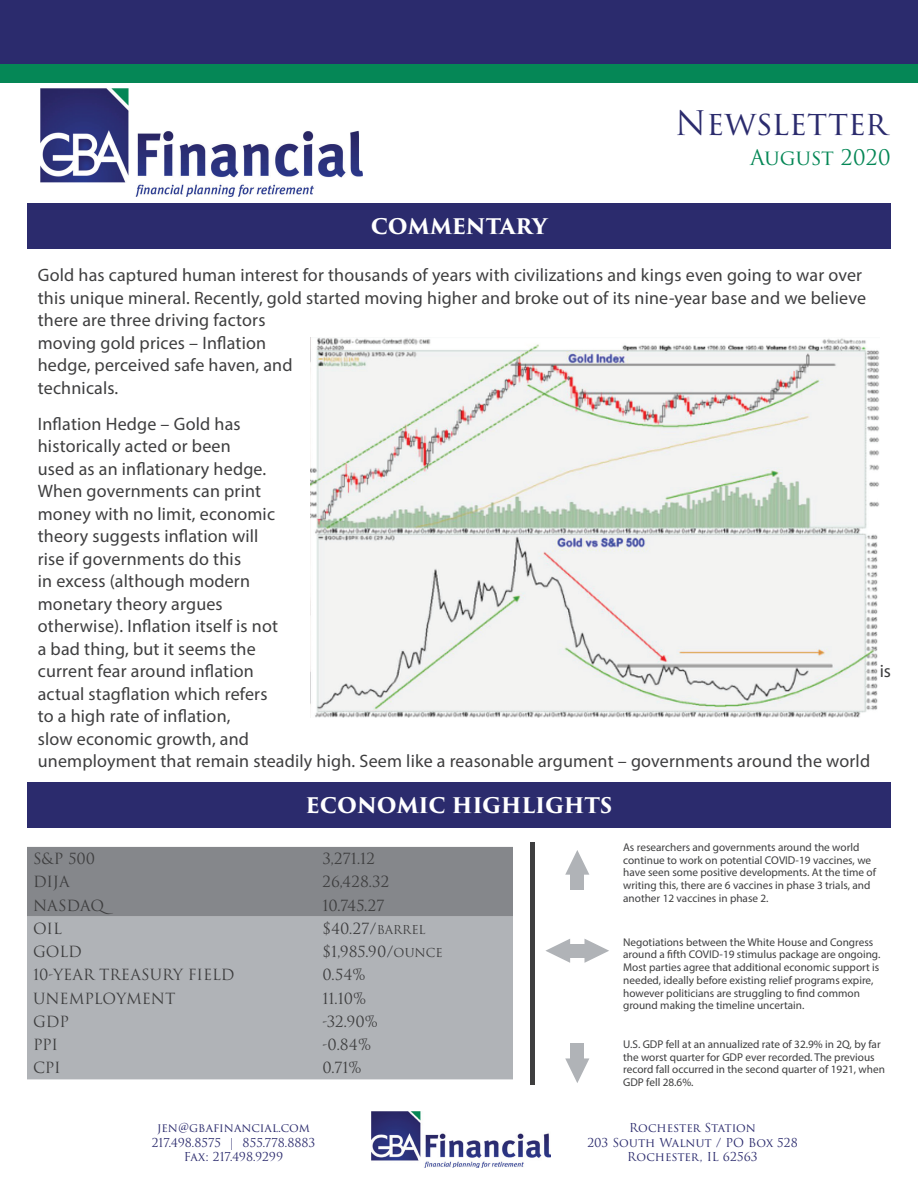
<style>
.page{position:relative;width:918px;height:1188px;background:#fff}
.page>*{position:absolute;margin:0;border:0;box-sizing:border-box;transform-origin:0 0}
.t1{font:33px "Trajan Pro 3";color:#2b2b6d}
.t2{font:700 21px "Trajan Pro 3";letter-spacing:-.005em;color:#fff}
.t3{font:21px "Trajan Pro 3";letter-spacing:-.005em;color:#058756}
.t4{font:18px/22.5px "Myriad Pro";letter-spacing:.01em;color:#3e3e3f}
.t5{font:15px "Trajan Pro 3";color:#3e3e3f}
.t6{font:12px/14.4px "Trajan Pro 3";color:#2b2b6d;text-align:center}
.t7{font:11.25px/12.8px "Myriad Pro";color:#3e3e3f}
.s1{font-size:12px}
</style>
<div class="page">
<img style="left:372px;top:1111px;width:179px;height:56px">
<div style="left:1px;top:1px;width:917px;height:82px;background:#2b2b6d"></div>
<div style="left:27px;top:782px;width:864px;height:45px;background:#2b2b6d"></div>
<div style="left:27px;top:203px;width:864px;height:46px;background:#2b2b6d"></div>
<div style="left:0;top:65px;width:918px;height:18px;background:#058756"></div>
<img style="left:40px;top:88px;width:323px;height:109px">
<div style="left:27px;top:847px;width:486px;height:70px;background:#85878b"></div>
<div style="left:27px;top:917px;width:486px;height:162px;background:#b0b3b7"></div>
<div style="left:571px;top:868px;width:13px;height:21px;background:#b0b3b7"></div>
<svg style="left:565px;top:850px;width:24px;height:25px"></svg>
<div style="left:571px;top:1044px;width:13px;height:21px;background:#b0b3b7"></div>
<svg style="left:565px;top:1058px;width:24px;height:25px"></svg>
<svg style="left:545px;top:939px;width:25px;height:24px"></svg>
<div style="left:570px;top:944px;width:21px;height:13px;background:#b0b3b7"></div>
<svg style="left:584px;top:939px;width:25px;height:24px"></svg>
<div style="left:530px;top:842px;width:5px;height:242px;background:#3e3e3f"></div>
<img style="left:310px;top:338px;width:570px;height:379px">
<h1 class="t1" style="left:675px;top:100px;width:213px">Newsletter</h1>
<p class="t2" style="left:371px;top:210px;width:178px">COMMENTARY</p>
<p class="t3" style="left:750px;top:143px;width:142px">August 2020</p>
<p class="t4" style="left:38px;top:264px;width:830px">Gold has captured human interest for thousands of years with civilizations and kings even going to war over this unique mineral. Recently, gold started moving higher and broke out of its nine-year base and we believe there are three driving factors<br>moving gold prices – Inflation<br>hedge, perceived safe haven, and<br>technicals.</p>
<p class="t4" style="left:38px;top:412px;width:242px">Inflation Hedge – Gold has historically acted or been<br>used as an inflationary hedge.<br>When governments can print money with no limit, economic theory suggests inflation will rise if governments do this<br>in excess (although modern monetary theory argues otherwise). Inflation itself is not a bad thing, but it seems the current fear around inflation</p>
<p class="t4" style="left:38px;top:682px;width:834px">actual stagflation which refers<br>to a high rate of inflation,<br>slow economic growth, and<br>unemployment that remain steadily high. Seem like a reasonable argument – governments around the world</p>
<p class="t2" style="left:306px;top:789px;width:308px">ECONOMIC HIGHLIGHTS</p>
<p class="t4" style="left:880px;top:660px;width:13px">is</p>
<p class="t5" style="left:33px;top:848px;width:64px">S&amp;P 500</p>
<p class="t5" style="left:322px;top:848px;width:54px">3,271.12</p>
<p class="t5" style="left:33px;top:872px;width:38px">DIJA</p>
<p class="t5" style="left:322px;top:872px;width:68px">26,428.32</p>
<p class="t5" style="left:33px;top:895px;width:82px">NASDAQ</p>
<p class="t5" style="left:322px;top:895px;width:64px">10.745.27</p>
<p class="t5" style="left:33px;top:918px;width:30px">OIL</p>
<p class="t5" style="left:322px;top:918px;width:105px">$40.27/<span class="s1">BARREL</span></p>
<p class="t5" style="left:33px;top:941px;width:50px">GOLD</p>
<p class="t5" style="left:322px;top:941px;width:122px">$1,985.90/<span class="s1">OUNCE</span></p>
<p class="t5" style="left:33px;top:965px;width:203px">10-YEAR TREASURY FIELD</p>
<p class="t5" style="left:322px;top:965px;width:45px">0.54%</p>
<p class="t5" style="left:33px;top:988px;width:144px">UNEMPLOYMENT</p>
<p class="t5" style="left:322px;top:988px;width:45px">11.10%</p>
<p class="t5" style="left:33px;top:1011px;width:38px">GDP</p>
<p class="t5" style="left:322px;top:1011px;width:57px">-32.90%</p>
<p class="t5" style="left:33px;top:1034px;width:27px">PPI</p>
<p class="t5" style="left:322px;top:1034px;width:50px">-0.84%</p>
<p class="t5" style="left:33px;top:1058px;width:29px">CPI</p>
<p class="t5" style="left:322px;top:1058px;width:41px">0.71%</p>
<p class="t6" style="left:152px;top:1121px;width:165px">jen@gbafinancial.com<br>217.498.8575 | 855.778.8883<br>Fax: 217.498.9299</p>
<p class="t7" style="left:623px;top:841px;width:254px">As researchers and governments around the world continue to work on potential COVID-19 vaccines, we have seen some positive developments. At the time of writing this, there are 6 vaccines in phase 3 trials, and another 12 vaccines in phase 2.</p>
<p class="t7" style="left:623px;top:935px;width:259px">Negotiations between the White House and Congress around a fifth COVID-19 stimulus package are ongoing.<br>Most parties agree that additional economic support is needed, ideally before existing relief programs expire, however politicians are struggling to find common ground making the timeline uncertain.</p>
<p class="t7" style="left:623px;top:1038px;width:263px">U.S. GDP fell at an annualized rate of 32.9% in 2Q, by far the worst quarter for GDP ever recorded. The previous record fall occurred in the second quarter of 1921, when GDP fell 28.6%.</p>
<p class="t6" style="left:587px;top:1121px;width:212px">Rochester Station<br>203 South Walnut / PO Box 528<br>Rochester, IL 62563</p>
</div>
